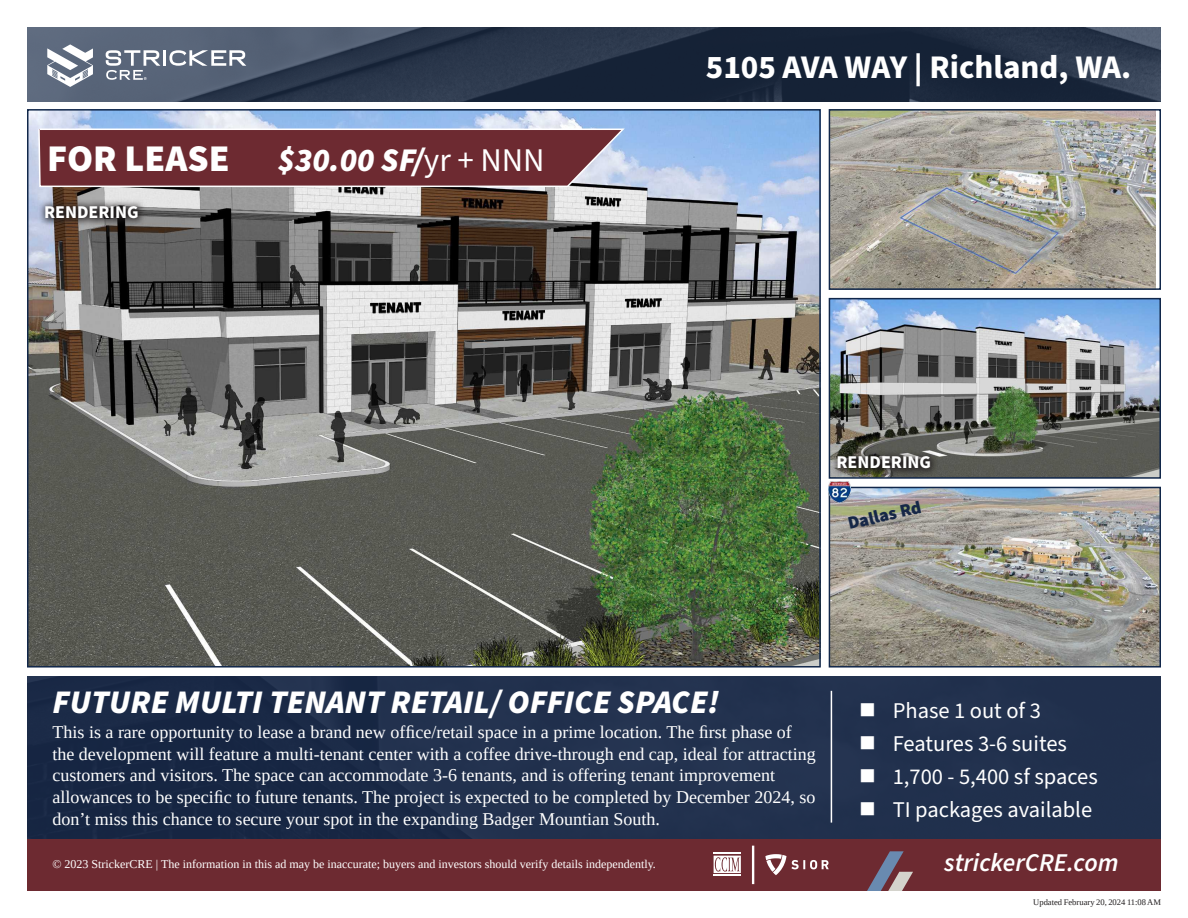
<style>
.page{position:relative;width:1188px;height:918px;background:#fff}
.page>*{position:absolute;margin:0;border:0;box-sizing:border-box;transform-origin:0 0}
.t1{font:900 37.8px "Source Sans Pro";color:#fff}
.t2{font:italic 900 33.15px "Source Sans Pro";color:#fff}
.Headline{font:italic 900 33px "Source Sans Pro";color:#fff}
.Address{font:700 33px "Source Sans Pro";color:#fff}
.t3{font:italic 600 25.65px "Source Sans Pro";color:#fff}
.t4{font:22.5px "Source Sans Pro";color:#fff}
.t5{font:18px/21.6px "Liberation Serif";color:#fff}
.t6{font:700 18px "Source Sans Pro";color:#fff}
.t7{font:900 18px "Source Sans Pro";color:#162747}
.t8{font:12px "Liberation Serif";color:#fff}
.t9{font:8.55px "Liberation Serif";color:#231f20}
.s1{font-weight:400;font-style:normal}
</style>
<div class="page">
<img style="left:30px;top:112px;width:788px;height:553px">
<img style="left:832px;top:112px;width:324px;height:175px">
<div style="left:829px;top:109px;width:332px;height:181px;border:2px solid #11274a"></div>
<img style="left:832px;top:301px;width:326px;height:175px">
<div style="left:829px;top:298px;width:332px;height:181px;border:2px solid #11274a"></div>
<img style="left:832px;top:490px;width:326px;height:175px">
<div style="left:829px;top:487px;width:332px;height:181px;border:2px solid #11274a"></div>
<img style="left:28px;top:676px;width:1133px;height:163px">
<img style="left:27px;top:27px;width:1134px;height:74px">
<svg style="left:47px;top:44px;width:46px;height:43px"></svg>
<svg style="left:106px;top:50px;width:140px;height:30px"></svg>
<hr style="left:831px;top:691px;width:1px;height:132px;background:#fff">
<svg style="left:37px;top:128px;width:590px;height:60px;background:#7a4048"></svg>
<div style="left:28px;top:839px;width:1133px;height:52px;background:#6d2a31"></div>
<svg style="left:867px;top:851px;width:46px;height:40px"></svg>
<hr style="left:752px;top:846px;width:2px;height:38px;background:#fff">
<svg style="left:714px;top:853px;width:27px;height:23px"></svg>
<svg style="left:765px;top:854px;width:64px;height:21px"></svg>
<svg style="left:39px;top:199px;width:107px;height:28px;background:#646060"></svg>
<svg style="left:831px;top:449px;width:108px;height:28px;background:#4d4c46"></svg>
<img style="left:829px;top:481px;width:22px;height:22px">
<svg style="left:861px;top:704px;width:13px;height:13px"></svg>
<svg style="left:861px;top:737px;width:13px;height:13px"></svg>
<svg style="left:861px;top:770px;width:13px;height:13px"></svg>
<svg style="left:861px;top:803px;width:13px;height:13px"></svg>
<p class="t1" style="left:47px;top:132px;width:184px">FOR LEASE</p>
<p class="t6" style="left:44px;top:200px;width:96px">RENDERING</p>
<p class="t2" style="left:278px;top:137px;width:268px">$30.00 SF/<span class="s1">yr + NNN</span></p>
<p class="Address" style="left:706px;top:45px;width:427px">5105 AVA WAY | Richland, WA.</p>
<p class="t6" style="left:837px;top:450px;width:96px">RENDERING</p>
<p class="t7" style="left:845px;top:511px;width:76px;rotate:-13deg">Dallas Rd</p>
<p class="Headline" style="left:52px;top:679px;width:668px">FUTURE MULTI TENANT RETAIL/ OFFICE SPACE!</p>
<p class="t5" style="left:52px;top:721px;width:765px">This is a rare opportunity to lease a brand new office/retail space in a prime location. The first phase of the development will feature a multi-tenant center with a coffee drive-through end cap, ideal for attracting customers and visitors. The space can accommodate 3-6 tenants, and is offering tenant improvement allowances to be specific to future tenants. The project is expected to be completed by December 2024, so don’t miss this chance to secure your spot in the expanding Badger Mountian South.</p>
<p class="t4" style="left:893px;top:696px;width:150px">Phase 1 out of 3</p>
<p class="t4" style="left:893px;top:729px;width:176px">Features 3-6 suites</p>
<p class="t4" style="left:893px;top:762px;width:207px">1,700 - 5,400 sf spaces</p>
<p class="t4" style="left:893px;top:795px;width:201px">TI packages available</p>
<p class="t8" style="left:52px;top:857px;width:605px">© 2023 StrickerCRE | The information in this ad may be inaccurate; buyers and investors should verify details independently.</p>
<p class="t3" style="left:944px;top:845px;width:176px">strickerCRE.com</p>
<p class="t9" style="left:1033px;top:897px;width:129px">Updated February 20, 2024 11:08 AM</p>
</div>
